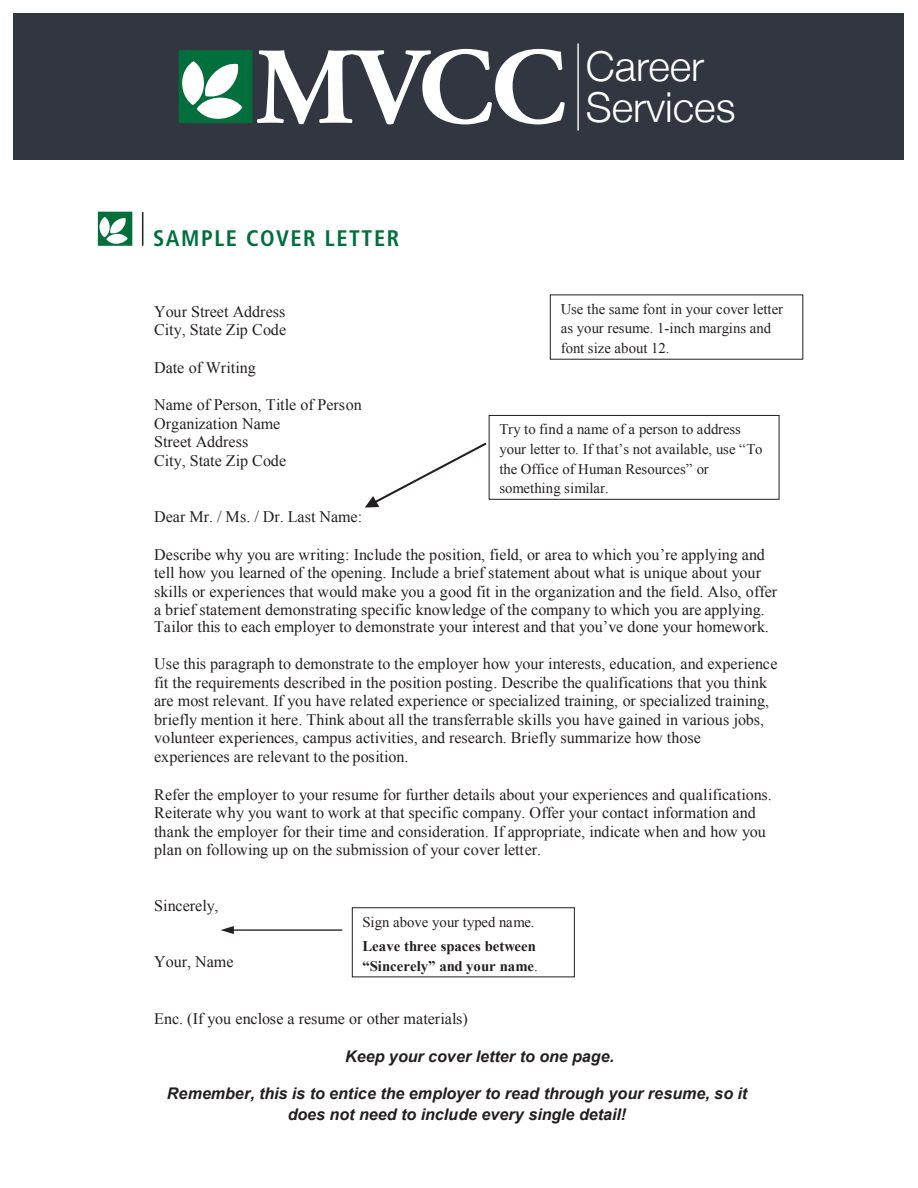
<style>
.page{position:relative;width:918px;height:1188px;background:#fff}
.page>*{position:absolute;margin:0;border:0;box-sizing:border-box;transform-origin:0 0}
.t1{font:700 109.2px "Adobe Garamond Pro";color:#fff}
.t2{font:300 41.25px/41.2px "Helvetica Neue";color:#fff}
.t3{font:700 condensed 22.5px "Frutiger LT Std";letter-spacing:.07em;color:#006f3c}
.t4{font:16.05px/18.5px "Times New Roman";color:#231f20}
.t5{font:italic 700 16.05px/21.1px "Arial";color:#231f20;text-align:center}
.t6{font:14.85px "Times New Roman";color:#231f20}
.t7{font:14.7px/19.5px "Times New Roman";color:#231f20}
.t8{font:700 14.7px/19.5px "Times New Roman";color:#231f20}
.s1{font-weight:400}
</style>
<div class="page">
<div style="left:14px;top:14px;width:890px;height:146px;background:#323640"></div>
<svg style="left:179px;top:50px;width:73px;height:73px;background:#63a687"></svg>
<hr style="left:577px;top:44px;width:2px;height:86px;background:#fff">
<svg style="left:98px;top:212px;width:34px;height:34px"></svg>
<hr style="left:142px;top:212px;width:1px;height:34px;background:#231f20">
<svg style="left:365px;top:443px;width:121px;height:65px"></svg>
<div style="left:489px;top:415px;width:291px;height:85px;border:1px solid #231f20"></div>
<img style="left:490px;top:416px;width:289px;height:83px">
<svg style="left:221px;top:926px;width:121px;height:8px"></svg>
<div style="left:352px;top:907px;width:223px;height:70px;border:1px solid #231f20"></div>
<h1 class="t1" style="left:256px;top:25px;width:312px">MVCC</h1>
<h2 class="t2" style="left:586px;top:42px;width:151px">Career<br>Services</h2>
<h3 class="t3" style="left:153px;top:225px;width:248px">SAMPLE COVER LETTER</h3>
<p class="t4" style="left:154px;top:302px;width:134px">Your Street Address<br>City, State Zip Code</p>
<p class="t4" style="left:154px;top:358px;width:103px">Date of Writing</p>
<p class="t4" style="left:154px;top:395px;width:209px">Name of Person, Title of Person<br>Organization Name<br>Street Address<br>City, State Zip Code</p>
<p class="t7" style="left:561px;top:299px;width:224px">Use the same font in your cover letter as your resume. 1-inch margins and font size about 12.</p>
<p class="t7" style="left:499px;top:419px;width:265px">Try to find a name of a person to address your letter to. If that’s not available, use “To</p>
<p class="t6" style="left:499px;top:459px;width:211px">the Office of Human Resources” or</p>
<p class="t7" style="left:499px;top:478px;width:111px">something similar.</p>
<p class="t4" style="left:154px;top:507px;width:210px">Dear Mr. / Ms. / Dr. Last Name:</p>
<p class="t4" style="left:154px;top:545px;width:624px">Describe why you are writing: Include the position, field, or area to which you’re applying and tell how you learned of the opening. Include a brief statement about what is unique about your skills or experiences that would make you a good fit in the organization and the field. Also, offer a brief statement demonstrating specific knowledge of the company to which you are applying.<br>Tailor this to each employer to demonstrate your interest and that you’ve done your homework.</p>
<p class="t4" style="left:154px;top:654px;width:625px">Use this paragraph to demonstrate to the employer how your interests, education, and experience fit the requirements described in the position posting. Describe the qualifications that you think are most relevant. If you have related experience or specialized training, or specialized training, briefly mention it here. Think about all the transferrable skills you have gained in various jobs, volunteer experiences, campus activities, and research. Briefly summarize how those experiences are relevant to the position.</p>
<p class="t4" style="left:154px;top:785px;width:619px">Refer the employer to your resume for further details about your experiences and qualifications.<br>Reiterate why you want to work at that specific company. Offer your contact information and thank the employer for their time and consideration. If appropriate, indicate when and how you plan on following up on the submission of your cover letter.</p>
<p class="t4" style="left:154px;top:897px;width:66px">Sincerely,</p>
<p class="t4" style="left:154px;top:952px;width:81px">Your, Name</p>
<p class="t7" style="left:363px;top:912px;width:173px">Sign above your typed name.</p>
<p class="t8" style="left:363px;top:936px;width:177px">Leave three spaces between “Sincerely” and your name<span class="s1">.</span></p>
<p class="t4" style="left:154px;top:1009px;width:315px">Enc. (If you enclose a resume or other materials)</p>
<p class="t5" style="left:345px;top:1047px;width:271px">Keep your cover letter to one page.</p>
<p class="t5" style="left:167px;top:1084px;width:582px">Remember, this is to entice the employer to read through your resume, so it does not need to include every single detail!</p>
</div>
